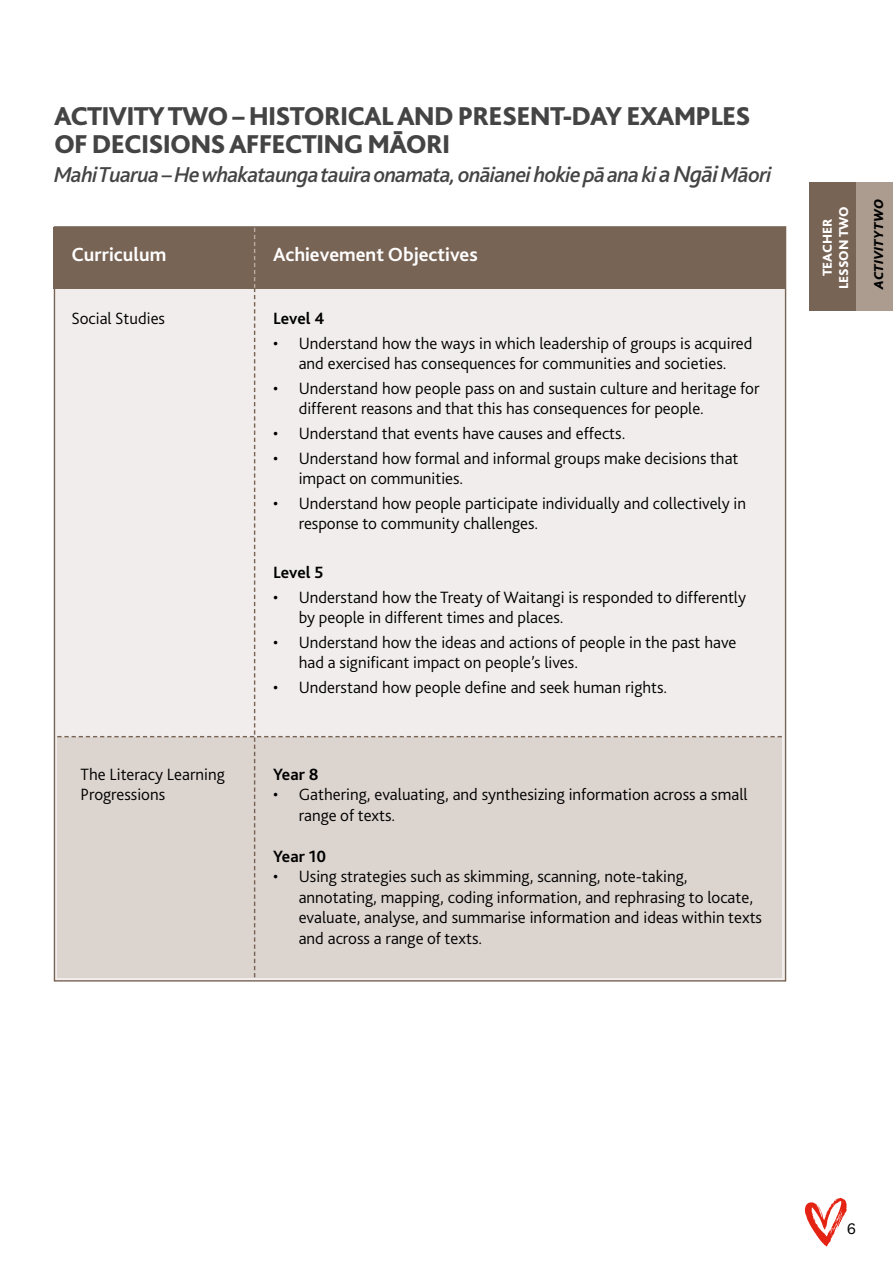
<style>
.page{position:relative;width:893px;height:1263px;background:#fff}
.page>*{position:absolute;margin:0;border:0;box-sizing:border-box;transform-origin:0 0}
.t1{font:800 27px/28.5px "Bliss";letter-spacing:-.03em;color:#454444}
.t2{font:italic 500 22.5px "Bliss";letter-spacing:-.03em;color:#454444}
.t3{font:700 19.95px "Bliss";color:#fff}
.t4{font:18px "National";color:#000}
.t5{font:300 17.1px/20.5px "Bliss";color:#000}
.t6{font:700 17.1px "Bliss";color:#000}
.t7{font:800 13.5px/16.2px "Bliss";color:#fff;text-align:center}
.t8{font:italic 800 13.5px "Bliss";color:#000}
.s1{font-size:24px}
</style>
<div class="page">
<svg style="left:805px;top:1198px;width:42px;height:48px"></svg>
<div style="left:53px;top:227px;width:733px;height:62px;background:#786455"></div>
<svg style="left:57px;top:228px;width:725px;height:749px"></svg>
<div style="left:810px;top:182px;width:57px;height:128px;background:#786455"></div>
<div style="left:857px;top:182px;width:36px;height:128px;background:#ac9c90"></div>
<h1 class="t1" style="left:54px;top:101px;width:698px">ACTIVITY TWO – HISTORICAL AND PRESENT-DAY EXAMPLES<br>OF DECISIONS AFFECTING MĀORI</h1>
<h2 class="t2" style="left:54px;top:160px;width:719px">Mahi Tuarua – He whakataunga tauira onamata, onāianei hokie pā ana ki <span class="s1">a Ngāi</span> Māori</h2>
<p class="t3" style="left:71px;top:242px;width:97px">Curriculum</p>
<p class="t3" style="left:273px;top:242px;width:206px">Achievement Objectives</p>
<p class="t5" style="left:71px;top:308px;width:95px">Social Studies</p>
<p class="t6" style="left:273px;top:308px;width:53px">Level 4</p>
<p class="t5" style="left:273px;top:333px;width:481px;text-align:center">• Understand how the ways in which leadership of groups is acquired and exercised has consequences for communities and societies.</p>
<p class="t5" style="left:299px;top:378px;width:462px;text-indent:-26px">• Understand how people pass on and sustain culture and heritage for different reasons and that this has consequences for people.</p>
<p class="t5" style="left:273px;top:423px;width:354px">• Understand that events have causes and effects.</p>
<p class="t5" style="left:299px;top:447px;width:441px;text-indent:-26px">• Understand how formal and informal groups make decisions that impact on communities.</p>
<p class="t5" style="left:299px;top:493px;width:449px;text-indent:-26px">• Understand how people participate individually and collectively in response to community challenges.</p>
<p class="t6" style="left:273px;top:562px;width:52px">Level 5</p>
<p class="t5" style="left:299px;top:587px;width:449px;text-indent:-26px">• Understand how the Treaty of Waitangi is responded to differently by people in different times and places.</p>
<p class="t5" style="left:299px;top:632px;width:439px;text-indent:-26px">• Understand how the ideas and actions of people in the past have had a significant impact on people’s lives.</p>
<p class="t5" style="left:273px;top:677px;width:396px">• Understand how people define and seek human rights.</p>
<p class="t5" style="left:81px;top:763px;width:146px">The Literacy Learning<br>Progressions</p>
<p class="t6" style="left:273px;top:763px;width:47px">Year 8</p>
<p class="t5" style="left:299px;top:784px;width:450px;text-indent:-26px">• Gathering, evaluating, and synthesizing information across a small range of texts.</p>
<p class="t6" style="left:273px;top:845px;width:55px">Year 10</p>
<p class="t5" style="left:299px;top:866px;width:465px;text-indent:-26px">• Using strategies such as skimming, scanning, note-taking, annotating, mapping, coding information, and rephrasing to locate, evaluate, analyse, and summarise information and ideas within texts and across a range of texts.</p>
<p class="t7" style="left:819px;top:289px;width:85px;rotate:-90deg">TEACHER<br>LESSON TWO</p>
<p class="t8" style="left:870px;top:289px;width:91px;rotate:-90deg">ACTIVITY TWO</p>
<p class="t4" style="left:847px;top:1217px;width:11px">6</p>
</div>
